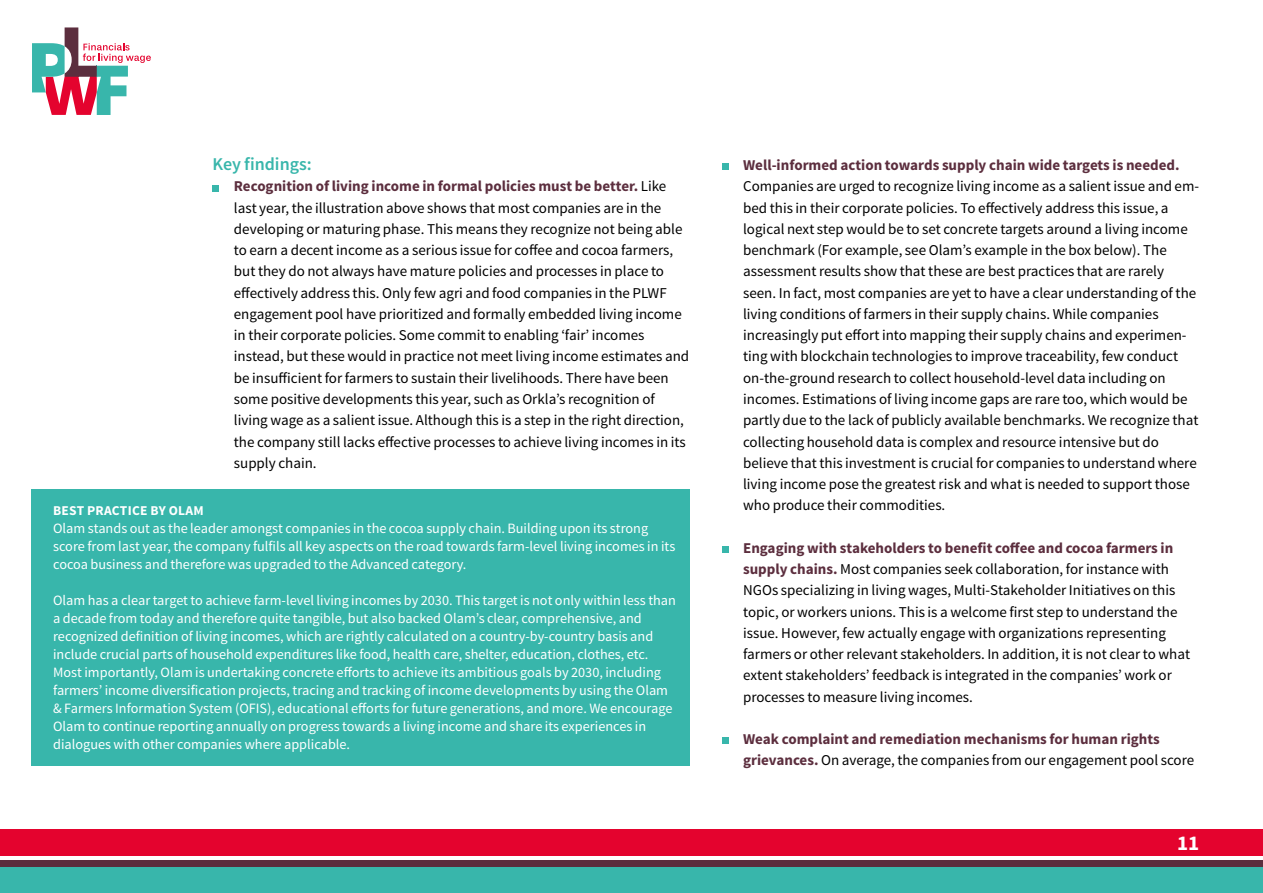
<style>
.page{position:relative;width:1263px;height:893px;background:#fff}
.page>*{position:absolute;margin:0;border:0;box-sizing:border-box;transform-origin:0 0}
.t1{font:700 21px "Source Sans Pro";color:#fff}
._1e_tussenkop{font:600 18px "Source Sans Pro";color:#38b6ab}
.opsomming{font:15px/21.3px "Source Sans Pro";color:#000}
.opsomming-2{font:700 15px/21.3px "Source Sans Pro";color:#5c2e3e}
.kader{font:14.25px/18px "Source Sans Pro";color:#fff}
.Kaderkop{font:700 13.5px "Source Sans Pro";letter-spacing:.02em;color:#fff}
.s1{font-weight:700;color:#5c2e3e}
.s2{font-weight:400;color:#000}
</style>
<div class="page">
<div style="left:0;top:829px;width:1263px;height:27px;background:#e4032e"></div>
<div style="left:0;top:866px;width:1263px;height:27px;background:#38b6ab"></div>
<div style="left:0;top:860px;width:1263px;height:6px;background:#5b2e3e"></div>
<svg style="left:32px;top:27px;width:119px;height:88px"></svg>
<svg style="left:213px;top:185px;width:6px;height:6px"></svg>
<svg style="left:722px;top:164px;width:6px;height:6px"></svg>
<div style="left:722px;top:546px;width:6px;height:7px;background:#38b6ab"></div>
<svg style="left:722px;top:738px;width:6px;height:6px"></svg>
<div style="left:32px;top:489px;width:658px;height:276px;background:#38b6ab"></div>
<p class="_1e_tussenkop" style="left:213px;top:153px;width:101px">Key findings:</p>
<p class="opsomming" style="left:234px;top:176px;width:457px"><span class="s1">Recognition of living income in formal policies must be better.</span> Like last year, the illustration above shows that most companies are in the developing or maturing phase. This means they recognize not being able to earn a decent income as a serious issue for coffee and cocoa farmers, but they do not always have mature policies and processes in place to effectively address this. Only few agri and food companies in the PLWF engagement pool have prioritized and formally embedded living income in their corporate policies. Some commit to enabling ‘fair’ incomes instead, but these would in practice not meet living income estimates and be insufficient for farmers to sustain their livelihoods. There have been some positive developments this year, such as Orkla’s recognition of living wage as a salient issue. Although this is a step in the right direction, the company still lacks effective processes to achieve living incomes in its supply chain.</p>
<p class="Kaderkop" style="left:53px;top:502px;width:152px">BEST PRACTICE BY OLAM</p>
<p class="kader" style="left:53px;top:520px;width:624px">Olam stands out as the leader amongst companies in the cocoa supply chain. Building upon its strong score from last year, the company fulfils all key aspects on the road towards farm-level living incomes in its cocoa business and therefore was upgraded to the Advanced category.</p>
<p class="kader" style="left:53px;top:592px;width:624px">Olam has a clear target to achieve farm-level living incomes by 2030. This target is not only within less than a decade from today and therefore quite tangible, but also backed Olam’s clear, comprehensive, and recognized definition of living incomes, which are rightly calculated on a country-by-country basis and include crucial parts of household expenditures like food, health care, shelter, education, clothes, etc.<br>Most importantly, Olam is undertaking concrete efforts to achieve its ambitious goals by 2030, including farmers’ income diversification projects, tracing and tracking of income developments by using the Olam &amp; Farmers Information System (OFIS), educational efforts for future generations, and more. We encourage Olam to continue reporting annually on progress towards a living income and share its experiences in dialogues with other companies where applicable.</p>
<p class="opsomming" style="left:743px;top:155px;width:458px"><span class="s1">Well-informed action towards supply chain wide targets is needed.<br></span>Companies are urged to recognize living income as a salient issue and em&shy;bed this in their corporate policies. To effectively address this issue, a logical next step would be to set concrete targets around a living income benchmark (For example, see Olam’s example in the box below). The assessment results show that these are best practices that are rarely seen. In fact, most companies are yet to have a clear understanding of the living conditions of farmers in their supply chains. While companies increasingly put effort into mapping their supply chains and experimen&shy;ting with blockchain technologies to improve traceability, few conduct on-the-ground research to collect household-level data including on incomes. Estimations of living income gaps are rare too, which would be partly due to the lack of publicly available benchmarks. We recognize that collecting household data is complex and resource intensive but do believe that this investment is crucial for companies to understand where living income pose the greatest risk and what is needed to support those who produce their commodities.</p>
<p class="opsomming" style="left:743px;top:537px;width:448px"><span class="s1">Engaging with stakeholders to benefit coffee and cocoa farmers in supply chains.</span> Most companies seek collaboration, for instance with NGOs specializing in living wages, Multi-Stakeholder Initiatives on this topic, or workers unions. This is a welcome first step to understand the issue. However, few actually engage with organizations representing farmers or other relevant stakeholders. In addition, it is not clear to what extent stakeholders’ feedback is integrated in the companies’ work or processes to measure living incomes.</p>
<p class="opsomming-2" style="left:743px;top:729px;width:453px">Weak complaint and remediation mechanisms for human rights grievances. <span class="s2">On average, the companies from our engagement pool score</span></p>
<h1 class="t1" style="left:1177px;top:830px;width:24px">11</h1>
</div>
